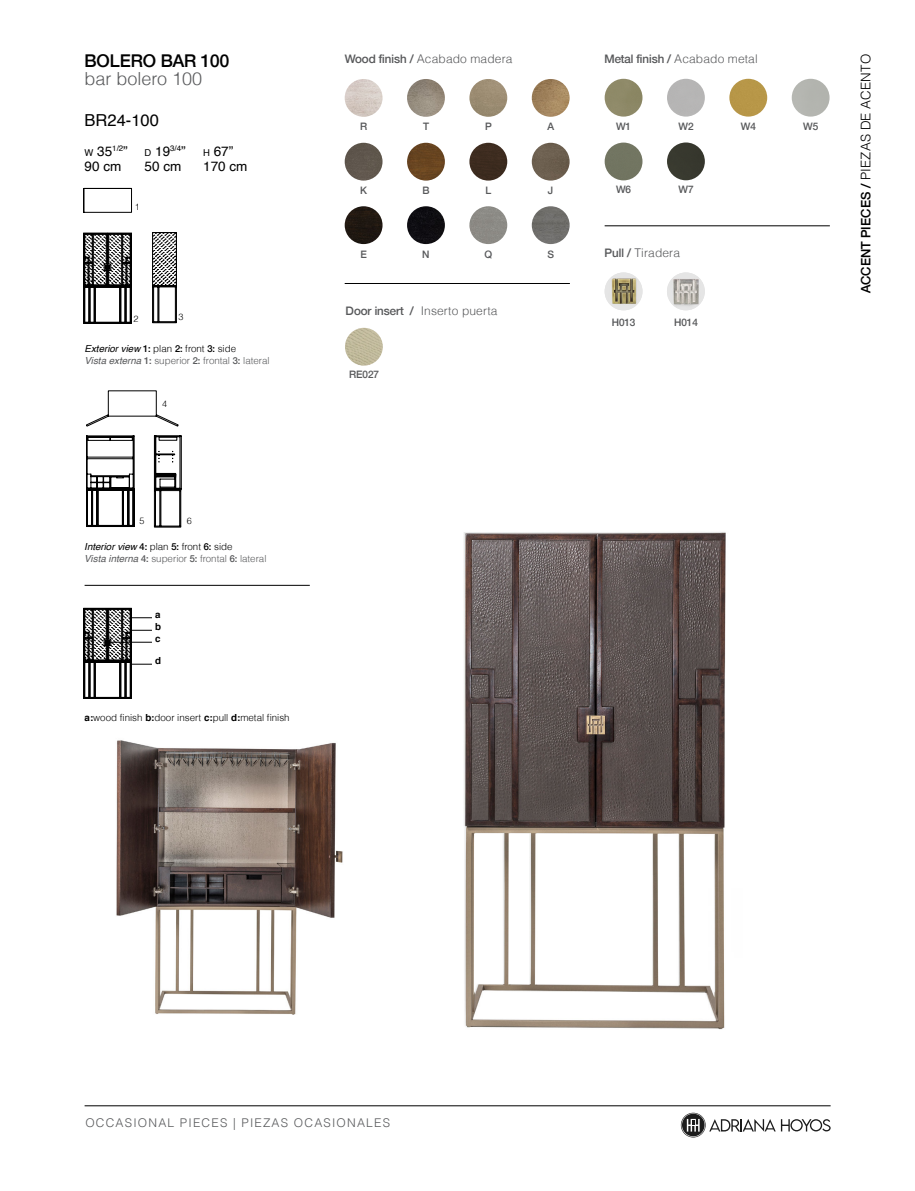
<style>
.page{position:relative;width:915px;height:1191px;background:#fff}
.page>*{position:absolute;margin:0;border:0;box-sizing:border-box;transform-origin:0 0}
.t1{font:500 18px "Helvetica";color:#000}
.t2{font:300 18px "Helvetica";color:#58595b}
.t3{font:16.5px "Helvetica";color:#000}
.t4{font:13.5px "Helvetica";color:#000}
.t5{font:13.5px "Helvetica";color:#000}
.t6{font:300 13.35px "Helvetica";letter-spacing:.01em;color:#000}
.t7{font:300 12px "Helvetica";letter-spacing:.01em;color:#58595b}
.t8{font:300 12px "Helvetica";letter-spacing:.1em;color:#58595b}
.t9{font:500 12px "Helvetica";color:#58595b}
.t10{font:500 10.5px "Helvetica";color:#58595b}
.t11{font:300 9.75px/12px "Helvetica";color:#58595b}
.t12{font:300 9.75px "Helvetica";color:#000}
.t13{font:700 9.75px/12.3px "Helvetica";color:#000;text-align:justify}
.t14{font:300 9px "Helvetica";color:#000}
.s1{font-size:9.45px}
.s2{font-weight:400;font-style:italic;color:#000}
.s3{font-weight:500;color:#000}
.s4{color:#000}
.s5{font-weight:400;font-style:italic}
.s6{font-weight:500}
.s7{font-weight:700}
.s8{font-weight:300}
</style>
<div class="page">
<img style="left:345px;top:328px;width:37px;height:38px;border-radius:19px">
<img style="left:604px;top:272px;width:38px;height:38px;border-radius:19px">
<img style="left:666px;top:272px;width:38px;height:38px;border-radius:19px">
<hr style="left:344px;top:283px;width:225px;height:1px;background:#000">
<hr style="left:604px;top:225px;width:225px;height:1px;background:#000">
<hr style="left:85px;top:1105px;width:745px;height:1px;background:#000">
<svg style="left:680px;top:1112px;width:150px;height:25px"></svg>
<img style="left:666px;top:142px;width:38px;height:38px;border-radius:19px">
<img style="left:604px;top:143px;width:38px;height:37px;border-radius:19px">
<img style="left:604px;top:79px;width:38px;height:38px;border-radius:19px">
<img style="left:729px;top:79px;width:38px;height:38px;border-radius:19px">
<img style="left:791px;top:79px;width:38px;height:38px;border-radius:19px">
<img style="left:666px;top:79px;width:38px;height:38px;border-radius:19px">
<img style="left:344px;top:206px;width:38px;height:38px;border-radius:19px">
<img style="left:344px;top:143px;width:38px;height:38px;border-radius:19px">
<img style="left:344px;top:79px;width:38px;height:38px;border-radius:19px">
<img style="left:469px;top:206px;width:38px;height:38px;border-radius:19px">
<img style="left:469px;top:79px;width:38px;height:38px;border-radius:19px">
<img style="left:469px;top:143px;width:38px;height:38px;border-radius:19px">
<img style="left:531px;top:143px;width:38px;height:38px;border-radius:19px">
<img style="left:531px;top:206px;width:38px;height:38px;border-radius:19px">
<img style="left:531px;top:79px;width:38px;height:38px;border-radius:19px">
<img style="left:407px;top:143px;width:38px;height:38px;border-radius:19px">
<img style="left:407px;top:206px;width:38px;height:38px;border-radius:19px">
<img style="left:407px;top:79px;width:38px;height:38px;border-radius:19px">
<img style="left:116px;top:740px;width:227px;height:275px">
<img style="left:463px;top:532px;width:263px;height:498px">
<svg style="left:86px;top:391px;width:95px;height:136px"></svg>
<hr style="left:85px;top:585px;width:225px;height:1px;background:#000">
<hr style="left:84px;top:323px;width:47px;height:1px;background:#000">
<svg style="left:83px;top:188px;width:49px;height:24px"></svg>
<svg style="left:83px;top:232px;width:94px;height:91px"></svg>
<hr style="left:84px;top:698px;width:47px;height:1px;background:#000">
<svg style="left:83px;top:607px;width:69px;height:91px"></svg>
<h1 class="t1" style="left:84px;top:50px;width:146px">BOLERO BAR 100</h1>
<h1 class="t2" style="left:84px;top:72px;width:119px">bar bolero 100</h1>
<h2 class="t3" style="left:85px;top:110px;width:76px">BR24-100</h2>
<h3 class="t4" style="left:85px;top:143px;width:45px"><span class="s1">w</span> 35<sup>1/2</sup>”</h3>
<h3 class="t4" style="left:145px;top:143px;width:43px"><span class="s1">d</span> 19<sup>3/4</sup>”</h3>
<h3 class="t4" style="left:203px;top:143px;width:32px"><span class="s1">h</span> 67”</h3>
<h3 class="t5" style="left:85px;top:158px;width:38px">90 cm</h3>
<h3 class="t5" style="left:145px;top:158px;width:38px">50 cm</h3>
<h3 class="t5" style="left:203px;top:158px;width:46px">170 cm</h3>
<p class="t14" style="left:135px;top:203px;width:7px">1</p>
<p class="t14" style="left:133px;top:315px;width:7px">2</p>
<p class="t14" style="left:178px;top:314px;width:7px">3</p>
<p class="t11" style="left:85px;top:343px;width:186px"><span class="s2">Exterior view</span> <span class="s3">1:</span> <span class="s4">plan</span> <span class="s3">2:</span> <span class="s4">front</span> <span class="s3">3:</span> <span class="s4">side<br></span><span class="s5">Vista externa</span> <span class="s6">1:</span> superior <span class="s6">2:</span> frontal <span class="s6">3:</span> lateral</p>
<p class="t14" style="left:162px;top:400px;width:7px">4</p>
<p class="t14" style="left:139px;top:517px;width:7px">5</p>
<p class="t14" style="left:186px;top:517px;width:7px">6</p>
<p class="t11" style="left:84px;top:541px;width:184px"><span class="s2">Interior view</span> <span class="s3">4:</span> <span class="s4">plan</span> <span class="s3">5:</span> <span class="s4">front</span> <span class="s3">6:</span> <span class="s4">side<br></span><span class="s5">Vista interna</span> <span class="s6">4:</span> superior <span class="s6">5:</span> frontal <span class="s6">6:</span> lateral</p>
<p class="t13" style="left:155px;top:608px;width:7px">a b c</p>
<p class="t13" style="left:155px;top:655px;width:7px">d</p>
<p class="t12" style="left:85px;top:713px;width:206px"><span class="s7">a:</span>wood finish <span class="s7">b:</span>door insert <span class="s7">c:</span>pull <span class="s7">d:</span>metal finish</p>
<p class="t7" style="left:344px;top:54px;width:169px"><span class="s6">Wood finish /</span> Acabado madera</p>
<p class="t10" style="left:360px;top:120px;width:9px">R</p>
<p class="t10" style="left:423px;top:120px;width:7px">T</p>
<p class="t10" style="left:485px;top:120px;width:8px">P</p>
<p class="t10" style="left:547px;top:120px;width:8px">A</p>
<p class="t10" style="left:360px;top:184px;width:8px">K</p>
<p class="t10" style="left:360px;top:248px;width:8px">E</p>
<p class="t10" style="left:422px;top:184px;width:9px">B</p>
<p class="t10" style="left:422px;top:248px;width:9px">N</p>
<p class="t10" style="left:485px;top:184px;width:7px">L</p>
<p class="t10" style="left:547px;top:184px;width:7px">J</p>
<p class="t10" style="left:484px;top:248px;width:9px">Q</p>
<p class="t10" style="left:547px;top:248px;width:8px">S</p>
<p class="t9" style="left:604px;top:52px;width:154px">Metal finish / <span class="s8">Acabado metal</span></p>
<p class="t10" style="left:615px;top:120px;width:17px">W1</p>
<p class="t10" style="left:740px;top:120px;width:17px">W4</p>
<p class="t10" style="left:802px;top:120px;width:17px">W5</p>
<p class="t10" style="left:678px;top:120px;width:17px">W2</p>
<p class="t10" style="left:615px;top:183px;width:17px">W6</p>
<p class="t10" style="left:678px;top:183px;width:17px">W7</p>
<p class="t7" style="left:604px;top:248px;width:77px"><span class="s6">Pull /</span> Tiradera</p>
<h3 class="t6" style="left:860px;top:293px;width:241px;rotate:-90deg"><span class="s6">ACCENT PIECES /</span> PIEZAS DE ACENTO</h3>
<p class="t7" style="left:345px;top:306px;width:153px"><span class="s6">Door insert /</span> Inserto puerta</p>
<p class="t10" style="left:611px;top:316px;width:25px">H013</p>
<p class="t10" style="left:673px;top:316px;width:25px">H014</p>
<p class="t10" style="left:349px;top:369px;width:31px">RE027</p>
<p class="t8" style="left:85px;top:1117px;width:306px">OCCASIONAL PIECES | PIEZAS OCASIONALES</p>
</div>
